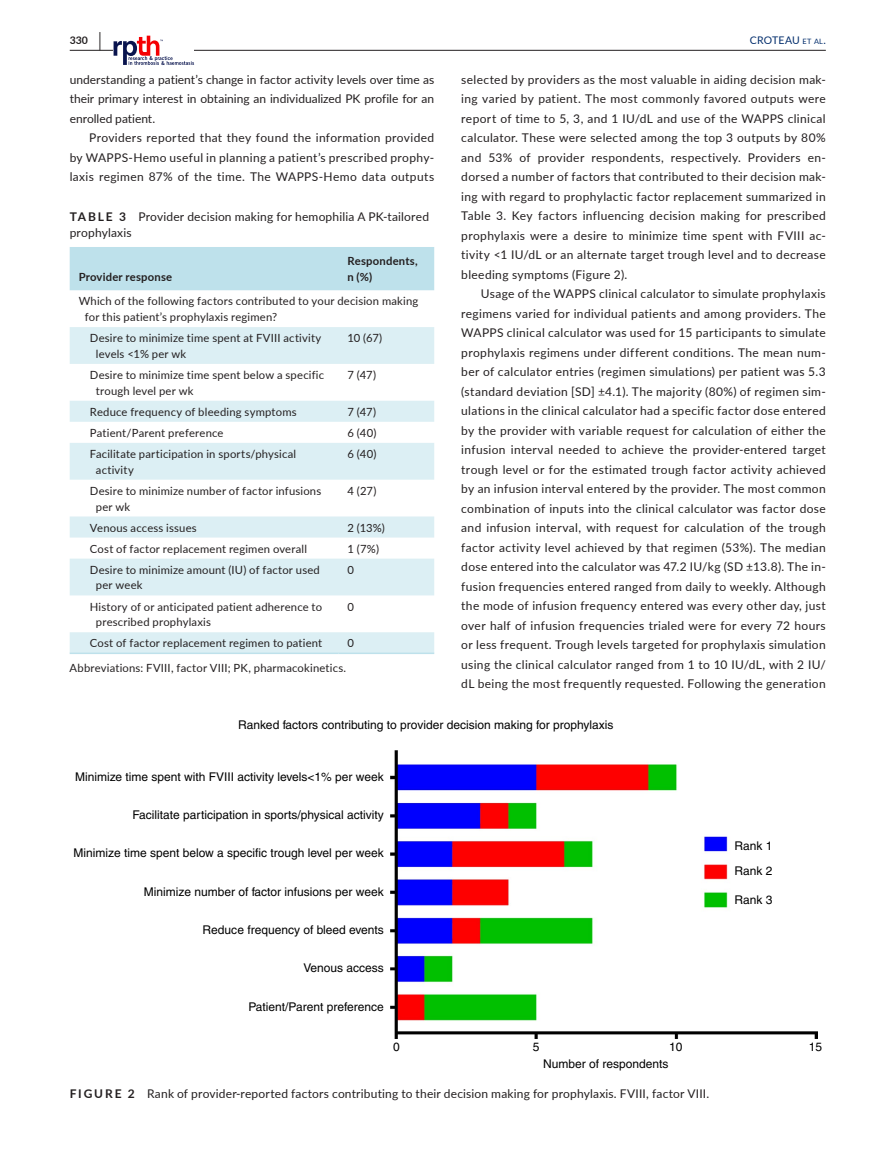
<style>
.page{position:relative;width:893px;height:1174px;background:#fff}
.page>*{position:absolute;margin:0;border:0;box-sizing:border-box;transform-origin:0 0}
.t1{font:12px/19.5px "Lato";letter-spacing:.015em;color:#231f20;text-align:justify}
.t2{font:12px/25.8px "Helvetica";color:#000}
.t3{font:11.25px/15.8px "Lato";letter-spacing:.015em;color:#231f20}
.t4{font:700 11.25px/15.8px "Lato";letter-spacing:.02em;color:#231f20}
.t5{font:10.5px "Lato";letter-spacing:.01em;color:#002c6b}
.t6{font:700 10.5px "Lato";color:#231f20}
.s1{font-size:19.5px}
.s2{font-size:7.35px}
.s3{font-weight:700}
</style>
<div class="page">
<hr style="left:70px;top:50px;width:756px;height:1px;background:#231f20">
<svg style="left:114px;top:36px;width:80px;height:29px"></svg>
<div style="left:70px;top:247px;width:364px;height:43px;background:#bee1eb"></div>
<svg style="left:70px;top:327px;width:364px;height:325px;fill:#dceff4"></svg>
<hr style="left:70px;top:652px;width:269px;height:2px;background:#bee1eb">
<hr style="left:339px;top:652px;width:95px;height:2px;background:#bee1eb">
<img style="left:390px;top:750px;width:427px;height:288px">
<p class="t6" style="left:70px;top:33px;width:33px">330 <span class="s1">|</span></p>
<p class="t5" style="left:750px;top:33px;width:77px">CROTEAU <span class="s2">et al</span>.</p>
<p class="t1" style="left:70px;top:69px;width:366px">understanding a patient’s change in factor activity levels over time as their primary interest in obtaining an individualized PK profile for an enrolled patient.</p>
<p class="t1" style="left:70px;top:128px;width:366px;text-indent:20px">Providers reported that they found the information provided by WAPPS-Hemo useful in planning a patient’s prescribed prophy&shy;laxis regimen 87% of the time. The WAPPS-Hemo data outputs</p>
<p class="t1" style="left:461px;top:69px;width:366px">selected by providers as the most valuable in aiding decision mak&shy;ing varied by patient. The most commonly favored outputs were report of time to 5, 3, and 1 IU/dL and use of the WAPPS clinical calculator. These were selected among the top 3 outputs by 80% and 53% of provider respondents, respectively. Providers en&shy;dorsed a number of factors that contributed to their decision mak&shy;ing with regard to prophylactic factor replacement summarized in Table 3. Key factors influencing decision making for prescribed prophylaxis were a desire to minimize time spent with FVIII ac&shy;tivity &lt;1 IU/dL or an alternate target trough level and to decrease bleeding symptoms (Figure 2).</p>
<p class="t1" style="left:461px;top:284px;width:366px;text-indent:20px">Usage of the WAPPS clinical calculator to simulate prophylaxis regimens varied for individual patients and among providers. The WAPPS clinical calculator was used for 15 participants to simulate prophylaxis regimens under different conditions. The mean num&shy;ber of calculator entries (regimen simulations) per patient was 5.3 (standard deviation [SD] ±4.1). The majority (80%) of regimen sim&shy;ulations in the clinical calculator had a specific factor dose entered by the provider with variable request for calculation of either the infusion interval needed to achieve the provider-entered target trough level or for the estimated trough factor activity achieved by an infusion interval entered by the provider. The most common combination of inputs into the clinical calculator was factor dose and infusion interval, with request for calculation of the trough factor activity level achieved by that regimen (53%). The median dose entered into the calculator was 47.2 IU/kg (SD ±13.8). The in&shy;fusion frequencies entered ranged from daily to weekly. Although the mode of infusion frequency entered was every other day, just over half of infusion frequencies trialed were for every 72 hours or less frequent. Trough levels targeted for prophylaxis simulation using the clinical calculator ranged from 1 to 10 IU/dL, with 2 IU/ dL being the most frequently requested. Following the generation</p>
<p class="t1" style="left:70px;top:208px;width:361px;line-height:16.5px"><span class="s3">TABLE 3</span> Provider decision making for hemophilia A PK-tailored prophylaxis</p>
<p class="t4" style="left:79px;top:268px;width:95px">Provider response</p>
<p class="t4" style="left:348px;top:253px;width:72px">Respondents, n (%)</p>
<p class="t3" style="left:85px;top:293px;width:335px;text-indent:-6px">Which of the following factors contributed to your decision making for this patient’s prophylaxis regimen?</p>
<p class="t3" style="left:96px;top:330px;width:227px;text-indent:-6px">Desire to minimize time spent at FVIII activity levels &lt;1% per wk</p>
<p class="t3" style="left:348px;top:330px;width:36px">10 (67)</p>
<p class="t3" style="left:96px;top:366px;width:230px;text-indent:-6px">Desire to minimize time spent below a specific trough level per wk</p>
<p class="t3" style="left:348px;top:366px;width:30px">7 (47)</p>
<p class="t3" style="left:90px;top:403px;width:208px">Reduce frequency of bleeding symptoms</p>
<p class="t3" style="left:348px;top:403px;width:30px">7 (47)</p>
<p class="t3" style="left:90px;top:424px;width:135px">Patient/Parent preference</p>
<p class="t3" style="left:348px;top:424px;width:30px">6 (40)</p>
<p class="t3" style="left:96px;top:445px;width:202px;text-indent:-6px">Facilitate participation in sports/physical activity</p>
<p class="t3" style="left:348px;top:445px;width:30px">6 (40)</p>
<p class="t3" style="left:96px;top:482px;width:227px;text-indent:-6px">Desire to minimize number of factor infusions per wk</p>
<p class="t3" style="left:348px;top:482px;width:30px">4 (27)</p>
<p class="t3" style="left:90px;top:519px;width:108px">Venous access issues</p>
<p class="t3" style="left:348px;top:519px;width:39px">2 (13%)</p>
<p class="t3" style="left:90px;top:540px;width:219px">Cost of factor replacement regimen overall</p>
<p class="t3" style="left:348px;top:540px;width:33px">1 (7%)</p>
<p class="t3" style="left:96px;top:561px;width:226px;text-indent:-6px">Desire to minimize amount (IU) of factor used per week</p>
<p class="t3" style="left:347px;top:561px;width:8px">0</p>
<p class="t3" style="left:96px;top:598px;width:228px;text-indent:-6px">History of or anticipated patient adherence to prescribed prophylaxis</p>
<p class="t3" style="left:347px;top:598px;width:8px">0</p>
<p class="t3" style="left:90px;top:635px;width:234px">Cost of factor replacement regimen to patient</p>
<p class="t3" style="left:347px;top:635px;width:8px">0</p>
<p class="t3" style="left:70px;top:659px;width:278px">Abbreviations: FVIII, factor VIII; PK, pharmacokinetics.</p>
<p class="t2" style="left:238px;top:712px;width:377px">Ranked factors contributing to provider decision making for prophylaxis</p>
<p class="t2" style="left:75px;top:763px;width:310px">Minimize time spent with FVIII activity levels&lt;1% per week</p>
<p class="t2" style="left:132px;top:802px;width:253px">Facilitate participation in sports/physical activity</p>
<p class="t2" style="left:74px;top:840px;width:312px">Minimize time spent below a specific trough level per week</p>
<p class="t2" style="left:144px;top:878px;width:242px">Minimize number of factor infusions per week</p>
<p class="t2" style="left:203px;top:917px;width:183px">Reduce frequency of bleed events</p>
<p class="t2" style="left:303px;top:955px;width:82px">Venous access</p>
<p class="t2" style="left:248px;top:993px;width:137px">Patient/Parent preference</p>
<p class="t2" style="left:393px;top:1034px;width:8px">0</p>
<p class="t2" style="left:533px;top:1034px;width:8px">5</p>
<p class="t2" style="left:669px;top:1034px;width:15px">10</p>
<p class="t2" style="left:543px;top:1051px;width:127px">Number of respondents</p>
<p class="t1" style="left:70px;top:1083px;width:641px"><span class="s3">FIGURE 2</span> Rank of provider-reported factors contributing to their decision making for prophylaxis. FVIII, factor VIII.</p>
<p class="t2" style="left:735px;top:832px;width:40px">Rank 1<br>Rank 2</p>
<p class="t2" style="left:735px;top:886px;width:40px">Rank 3</p>
<p class="t2" style="left:809px;top:1034px;width:15px">15</p>
</div>
